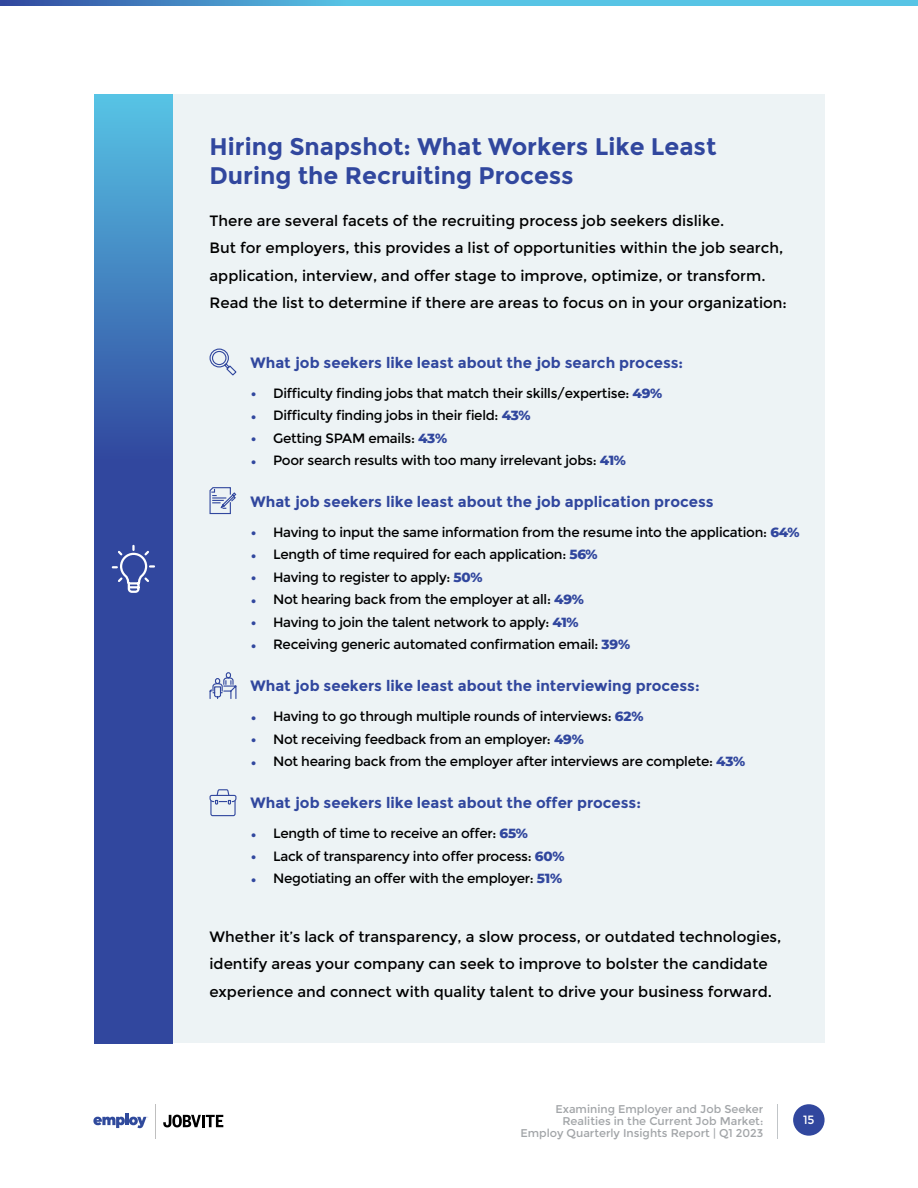
<style>
.page{position:relative;width:918px;height:1188px;background:#fff}
.page>*{position:absolute;margin:0;border:0;box-sizing:border-box;transform-origin:0 0}
.t1{font:700 24px/28.8px "Montserrat";color:#31479e}
.t2{font:15px/27.6px "Montserrat";color:#000}
.t3{font:700 15px "Montserrat";color:#31479e}
.t4{font:15px/22.5px "Montserrat";color:#31479e;text-align:justify}
.t5{font:13.5px/22.5px "Montserrat";letter-spacing:-.02em;color:#000}
.t6{font:12px "Montserrat";color:#fff}
.t7{font:11.25px/12px "Montserrat";color:#a2a5a8;text-align:right}
.s1{font-weight:800;color:#31479e}
</style>
<div class="page">
<svg style="left:793px;top:1104px;width:32px;height:32px"></svg>
<hr style="left:777px;top:1104px;width:1px;height:34px;background:#c1c5c8">
<svg style="left:0;top:0;width:918px;height:5px;background:#4facd7"></svg>
<hr style="left:125px;top:1114px;width:4px;height:11px;background:#304a9c">
<svg style="left:93px;top:1117px;width:55px;height:11px"></svg>
<hr style="left:155px;top:1104px;width:1px;height:34px;background:#bfbfbf">
<svg style="left:163px;top:1115px;width:60px;height:12px"></svg>
<div style="left:170px;top:95px;width:655px;height:948px;background:#edf3f5"></div>
<svg style="left:94px;top:94px;width:79px;height:949px;background:#385fac"></svg>
<svg style="left:111px;top:544px;width:45px;height:50px;background:#5063ac"></svg>
<svg style="left:209px;top:487px;width:28px;height:28px"></svg>
<svg style="left:209px;top:348px;width:28px;height:28px"></svg>
<svg style="left:209px;top:672px;width:28px;height:27px"></svg>
<svg style="left:209px;top:789px;width:28px;height:28px"></svg>
<h1 class="t1" style="left:210px;top:133px;width:509px">Hiring Snapshot: What Workers Like Least<br>During the Recruiting Process</h1>
<p class="t2" style="left:210px;top:207px;width:579px">There are several facets of the recruiting process job seekers dislike.<br>But for employers, this provides a list of opportunities within the job search, application, interview, and offer stage to improve, optimize, or transform.<br>Read the list to determine if there are areas to focus on in your organization:</p>
<p class="t3" style="left:251px;top:353px;width:434px">What job seekers like least about the job search process:</p>
<p class="t4" style="left:251px;top:383px;width:8px">• • • •</p>
<p class="t5" style="left:273px;top:382px;width:391px">Difficulty finding jobs that match their skills/expertise: <span class="s1">49% </span>Difficulty finding jobs in their field: <span class="s1">43%<br></span>Getting SPAM emails: <span class="s1">43%<br></span>Poor search results with too many irrelevant jobs: <span class="s1">41%</span></p>
<p class="t3" style="left:251px;top:493px;width:465px">What job seekers like least about the job application process</p>
<p class="t4" style="left:251px;top:522px;width:8px">• • • • • •</p>
<p class="t5" style="left:273px;top:521px;width:528px">Having to input the same information from the resume into the application: <span class="s1">64% </span>Length of time required for each application: <span class="s1">56%<br></span>Having to register to apply: <span class="s1">50%<br></span>Not hearing back from the employer at all: <span class="s1">49%<br></span>Having to join the talent network to apply: <span class="s1">41%<br></span>Receiving generic automated confirmation email: <span class="s1">39%</span></p>
<p class="t3" style="left:251px;top:677px;width:451px">What job seekers like least about the interviewing process:</p>
<p class="t4" style="left:251px;top:706px;width:8px">• • •</p>
<p class="t5" style="left:273px;top:705px;width:474px">Having to go through multiple rounds of interviews: <span class="s1">62%<br></span>Not receiving feedback from an employer: <span class="s1">49%<br></span>Not hearing back from the employer after interviews are complete: <span class="s1">43%</span></p>
<p class="t3" style="left:251px;top:794px;width:392px">What job seekers like least about the offer process:</p>
<p class="t4" style="left:251px;top:823px;width:8px">• • •</p>
<p class="t5" style="left:273px;top:822px;width:293px">Length of time to receive an offer: <span class="s1">65%<br></span>Lack of transparency into offer process: <span class="s1">60%<br></span>Negotiating an offer with the employer: <span class="s1">51%</span></p>
<p class="t2" style="left:210px;top:923px;width:573px">Whether it’s lack of transparency, a slow process, or outdated technologies, identify areas your company can seek to improve to bolster the candidate experience and connect with quality talent to drive your business forward.</p>
<p class="t7" style="left:520px;top:1103px;width:244px">Examining Employer and Job Seeker<br>Realities in the Current Job Market:<br>Employ Quarterly Insights Report | Q1 2023</p>
<p class="t6" style="left:803px;top:1113px;width:13px">15</p>
</div>
